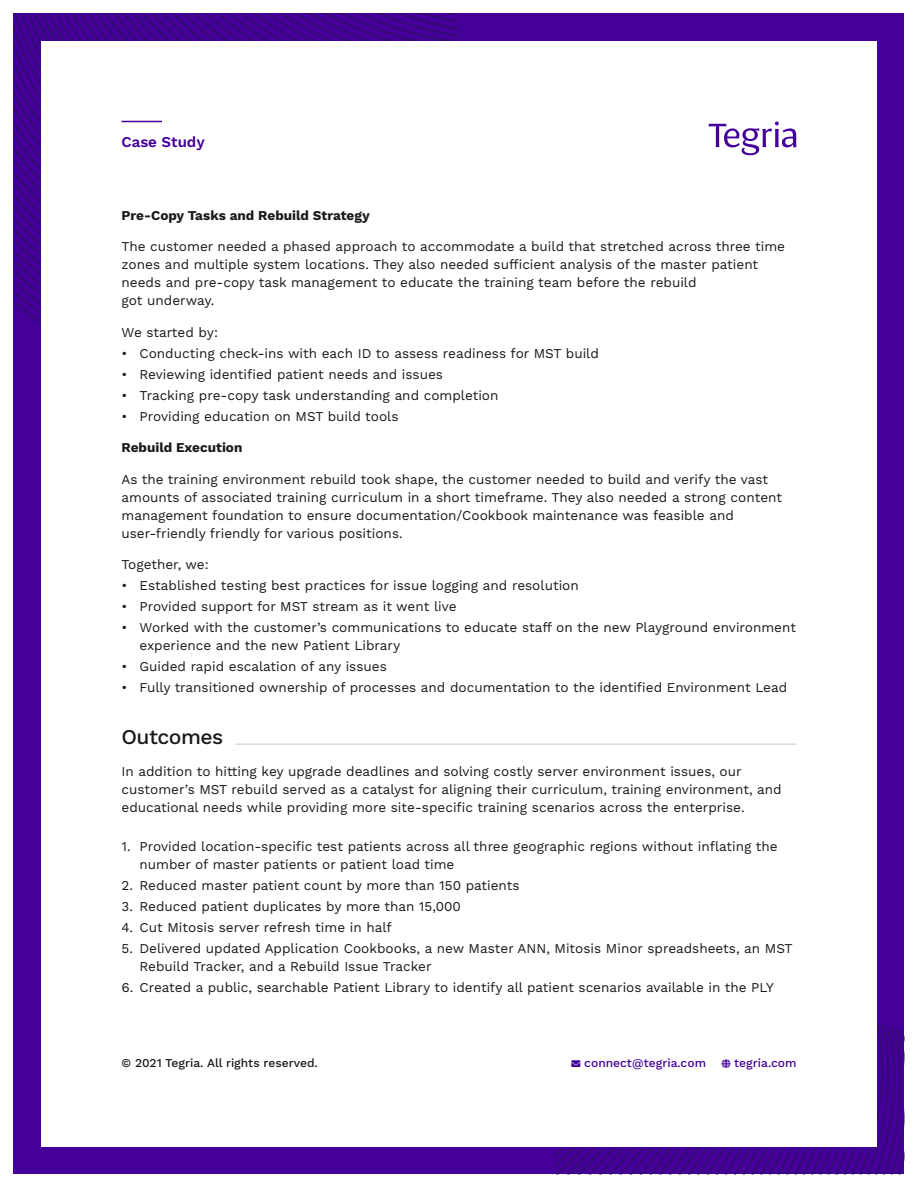
<style>
.page{position:relative;width:918px;height:1188px;background:#fff}
.page>*{position:absolute;margin:0;border:0;box-sizing:border-box;transform-origin:0 0}
.t1{font:500 21px "Work Sans";letter-spacing:-.025em;color:#19191b}
.t2{font:600 15px "Work Sans";color:#409}
.t3{font:13.5px/18px "Work Sans";color:#19191b}
.t4{font:700 13.5px "Work Sans";color:#19191b}
.t5{font:500 12px "Work Sans";color:#19191b}
.t6{font:500 12px "Work Sans";color:#409}
</style>
<div class="page">
<div style="left:14px;top:14px;width:890px;height:1160px;background:#409"></div>
<svg style="left:14px;top:14px;width:444px;height:309px"></svg>
<svg style="left:554px;top:1023px;width:350px;height:151px"></svg>
<div style="left:41px;top:41px;width:836px;height:1106px;background:#fff"></div>
<svg style="left:709px;top:121px;width:87px;height:34px"></svg>
<hr style="left:122px;top:121px;width:40px;height:1px;background:#409">
<hr style="left:235px;top:743px;width:562px;height:2px;background:#d9d9d6">
<p class="t2" style="left:122px;top:134px;width:85px">Case Study</p>
<p class="t4" style="left:122px;top:207px;width:250px">Pre-Copy Tasks and Rebuild Strategy</p>
<p class="t3" style="left:122px;top:238px;width:665px">The customer needed a phased approach to accommodate a build that stretched across three time zones and multiple system locations. They also needed sufficient analysis of the master patient needs and pre-copy task management to educate the training team before the rebuild<br>got underway.</p>
<p class="t3" style="left:122px;top:324px;width:98px">We started by:</p>
<p class="t3" style="left:122px;top:345px;width:479px">• Conducting check-ins with each ID to assess readiness for MST build</p>
<p class="t3" style="left:122px;top:366px;width:323px">• Reviewing identified patient needs and issues</p>
<p class="t3" style="left:122px;top:387px;width:379px">• Tracking pre-copy task understanding and completion</p>
<p class="t3" style="left:122px;top:408px;width:278px">• Providing education on MST build tools</p>
<p class="t4" style="left:122px;top:440px;width:122px">Rebuild Execution</p>
<p class="t3" style="left:122px;top:471px;width:662px">As the training environment rebuild took shape, the customer needed to build and verify the vast amounts of associated training curriculum in a short timeframe. They also needed a strong content management foundation to ensure documentation/Cookbook maintenance was feasible and user-friendly friendly for various positions.</p>
<p class="t3" style="left:122px;top:556px;width:89px">Together, we:</p>
<p class="t3" style="left:122px;top:577px;width:459px">• Established testing best practices for issue logging and resolution</p>
<p class="t3" style="left:122px;top:598px;width:337px">• Provided support for MST stream as it went live</p>
<p class="t3" style="left:140px;top:619px;width:658px;text-indent:-18px">• Worked with the customer’s communications to educate staff on the new Playground environment experience and the new Patient Library</p>
<p class="t3" style="left:122px;top:658px;width:267px">• Guided rapid escalation of any issues</p>
<p class="t3" style="left:122px;top:679px;width:667px">• Fully transitioned ownership of processes and documentation to the identified Environment Lead</p>
<p class="t1" style="left:122px;top:725px;width:103px">Outcomes</p>
<p class="t3" style="left:122px;top:763px;width:662px">In addition to hitting key upgrade deadlines and solving costly server environment issues, our customer’s MST rebuild served as a catalyst for aligning their curriculum, training environment, and educational needs while providing more site-specific training scenarios across the enterprise.</p>
<p class="t3" style="left:140px;top:838px;width:640px;text-indent:-18px">1. Provided location-specific test patients across all three geographic regions without inflating the number of master patients or patient load time</p>
<p class="t3" style="left:122px;top:877px;width:400px">2. Reduced master patient count by more than 150 patients</p>
<p class="t3" style="left:122px;top:898px;width:341px">3. Reduced patient duplicates by more than 15,000</p>
<p class="t3" style="left:122px;top:919px;width:272px">4. Cut Mitosis server refresh time in half</p>
<p class="t3" style="left:140px;top:940px;width:655px;text-indent:-18px">5. Delivered updated Application Cookbooks, a new Master ANN, Mitosis Minor spreadsheets, an MST<br>Rebuild Tracker, and a Rebuild Issue Tracker</p>
<p class="t3" style="left:122px;top:979px;width:654px">6. Created a public, searchable Patient Library to identify all patient scenarios available in the PLY</p>
<p class="t5" style="left:122px;top:1055px;width:198px">© 2021 Tegria. All rights reserved.</p>
<p class="t6" style="left:571px;top:1055px;width:136px">→ connect@tegria.com</p>
<p class="t6" style="left:734px;top:1055px;width:64px">tegria.com</p>
</div>
